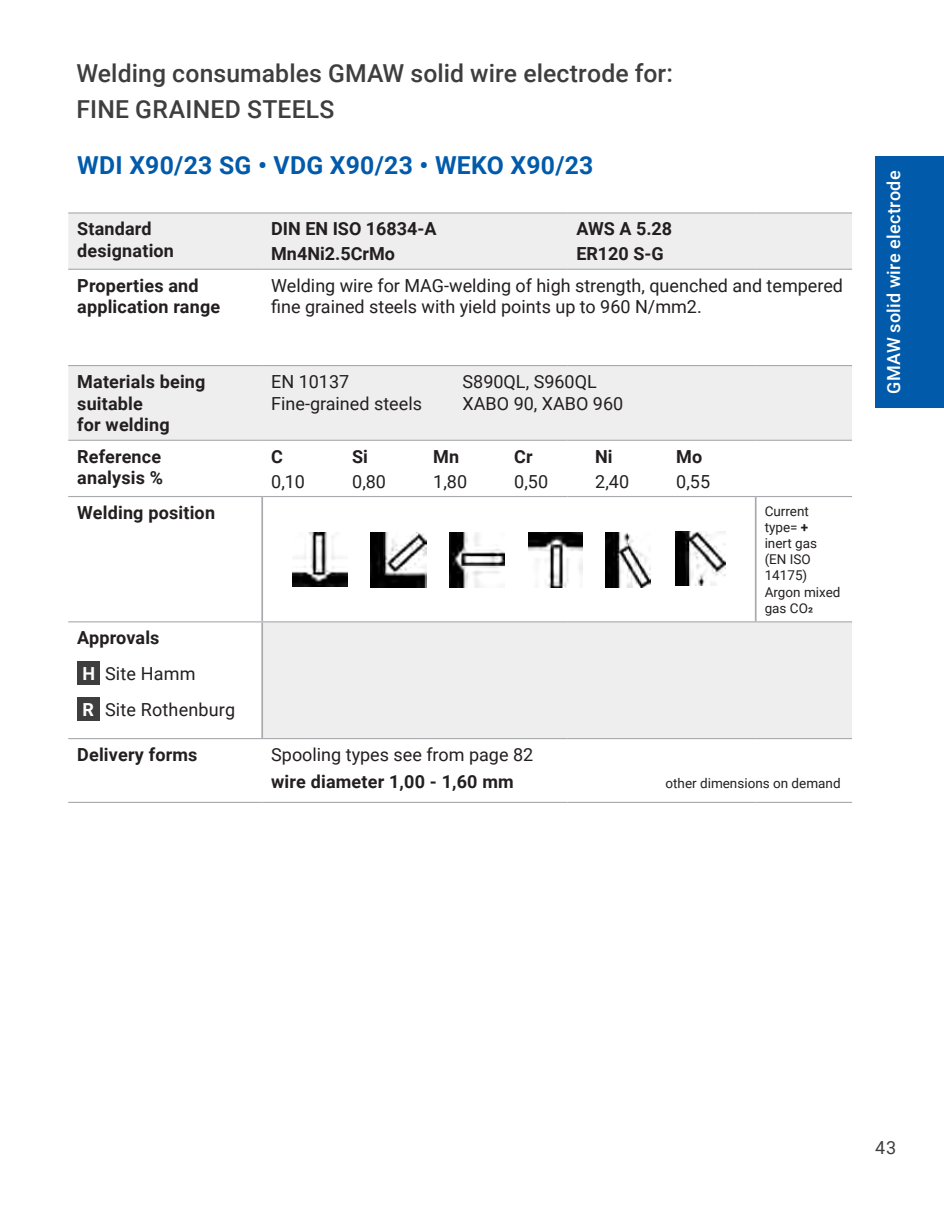
<style>
.page{position:relative;width:944px;height:1212px;background:#fff}
.page>*{position:absolute;margin:0;border:0;box-sizing:border-box;transform-origin:0 0}
.t1{font:500 24.75px/36px "Roboto";letter-spacing:.005em;color:#3e3e3f}
.t2{font:700 24.75px "Roboto";letter-spacing:.01em;color:#015aaa}
.t3{font:18px/36px "Roboto";color:#231f20}
.t4{font:700 18px/21.6px "Roboto";letter-spacing:.01em;color:#231f20}
.t5{font:500 18px "Roboto";letter-spacing:.015em;color:#fff}
.t6{font:18px "Roboto";color:#3e3e3f}
.t7{font:13.5px/16.2px "Roboto";color:#231f20}
.s1{font-weight:700}
.s2{font-weight:500}
.s3{font-weight:700;color:#fff}
</style>
<div class="page">
<svg style="left:68px;top:214px;width:784px;height:524px"></svg>
<hr style="left:261px;top:497px;width:2px;height:124px;background:#a8a9ad">
<hr style="left:755px;top:497px;width:2px;height:124px;background:#a8a9ad">
<hr style="left:261px;top:622px;width:2px;height:116px;background:#a8a9ad">
<hr style="left:68px;top:212px;width:194px;height:2px;background:#a8a9ad">
<hr style="left:262px;top:212px;width:305px;height:2px;background:#a8a9ad">
<hr style="left:567px;top:212px;width:189px;height:2px;background:#a8a9ad">
<hr style="left:756px;top:212px;width:96px;height:2px;background:#a8a9ad">
<hr style="left:68px;top:269px;width:194px;height:1px;background:#a8a9ad">
<hr style="left:262px;top:269px;width:305px;height:1px;background:#a8a9ad">
<hr style="left:567px;top:269px;width:189px;height:1px;background:#a8a9ad">
<hr style="left:756px;top:269px;width:96px;height:1px;background:#a8a9ad">
<hr style="left:68px;top:365px;width:194px;height:1px;background:#a8a9ad">
<hr style="left:262px;top:365px;width:305px;height:1px;background:#a8a9ad">
<hr style="left:567px;top:365px;width:189px;height:1px;background:#a8a9ad">
<hr style="left:756px;top:365px;width:96px;height:1px;background:#a8a9ad">
<hr style="left:68px;top:440px;width:194px;height:1px;background:#a8a9ad">
<hr style="left:262px;top:440px;width:305px;height:1px;background:#a8a9ad">
<hr style="left:567px;top:440px;width:189px;height:1px;background:#a8a9ad">
<hr style="left:756px;top:440px;width:96px;height:1px;background:#a8a9ad">
<hr style="left:68px;top:496px;width:194px;height:1px;background:#a8a9ad">
<hr style="left:262px;top:496px;width:305px;height:1px;background:#a8a9ad">
<hr style="left:567px;top:496px;width:189px;height:1px;background:#a8a9ad">
<hr style="left:756px;top:496px;width:96px;height:1px;background:#a8a9ad">
<hr style="left:68px;top:621px;width:194px;height:1px;background:#a8a9ad">
<hr style="left:262px;top:621px;width:305px;height:1px;background:#a8a9ad">
<hr style="left:567px;top:621px;width:189px;height:1px;background:#a8a9ad">
<hr style="left:756px;top:621px;width:96px;height:1px;background:#a8a9ad">
<hr style="left:68px;top:738px;width:194px;height:1px;background:#a8a9ad">
<hr style="left:262px;top:738px;width:305px;height:1px;background:#a8a9ad">
<hr style="left:567px;top:738px;width:189px;height:1px;background:#a8a9ad">
<hr style="left:756px;top:738px;width:96px;height:1px;background:#a8a9ad">
<hr style="left:68px;top:802px;width:194px;height:1px;background:#a8a9ad">
<hr style="left:262px;top:802px;width:305px;height:1px;background:#a8a9ad">
<hr style="left:567px;top:802px;width:189px;height:1px;background:#a8a9ad">
<hr style="left:756px;top:802px;width:96px;height:1px;background:#a8a9ad">
<img style="left:293px;top:532px;width:54px;height:55px">
<img style="left:371px;top:533px;width:56px;height:54px">
<img style="left:450px;top:533px;width:54px;height:54px">
<img style="left:528px;top:533px;width:54px;height:54px">
<img style="left:605px;top:533px;width:46px;height:54px">
<img style="left:675px;top:531px;width:50px;height:54px">
<div style="left:77px;top:661px;width:23px;height:24px;background:#3e3e3f"></div>
<div style="left:77px;top:697px;width:23px;height:24px;background:#3e3e3f"></div>
<div style="left:875px;top:156px;width:69px;height:252px;background:#015aaa"></div>
<h1 class="t1" style="left:77px;top:54px;width:598px">Welding consumables GMAW solid wire electrode for:<br>FINE GRAINED STEELS</h1>
<h1 class="t2" style="left:77px;top:148px;width:518px">WDI X90/23 SG • VDG X90/23 • WEKO X90/23</h1>
<p class="t4" style="left:77px;top:218px;width:98px">Standard designation</p>
<p class="t4" style="left:271px;top:216px;width:167px;line-height:24.8px">DIN EN ISO 16834-A<br>Mn4Ni2.5CrMo</p>
<p class="t4" style="left:576px;top:216px;width:97px;line-height:24.8px">AWS A 5.28<br>ER120 S-G</p>
<p class="t4" style="left:77px;top:274px;width:144px">Properties and application range</p>
<p class="t3" style="left:271px;top:274px;width:573px;line-height:21.6px">Welding wire for MAG-welding of high strength, quenched and tempered fine grained steels with yield points up to 960 N/mm2.</p>
<p class="t4" style="left:77px;top:370px;width:130px">Materials being suitable<br>for welding</p>
<p class="t3" style="left:271px;top:363px;width:80px">EN 10137</p>
<p class="t3" style="left:463px;top:363px;width:136px">S890QL, S960QL</p>
<p class="t3" style="left:271px;top:385px;width:152px">Fine-grained steels</p>
<p class="t3" style="left:463px;top:385px;width:162px">XABO 90, XABO 960</p>
<p class="t4" style="left:77px;top:445px;width:87px">Reference analysis %</p>
<p class="t4" style="left:271px;top:445px;width:13px">C</p>
<p class="t4" style="left:352px;top:445px;width:17px">Si</p>
<p class="t4" style="left:433px;top:445px;width:27px">Mn</p>
<p class="t4" style="left:514px;top:445px;width:20px">Cr</p>
<p class="t4" style="left:595px;top:445px;width:19px">Ni</p>
<p class="t4" style="left:676px;top:445px;width:27px">Mo</p>
<p class="t3" style="left:271px;top:462px;width:35px">0,10</p>
<p class="t3" style="left:352px;top:462px;width:35px">0,80</p>
<p class="t3" style="left:433px;top:462px;width:35px">1,80</p>
<p class="t3" style="left:514px;top:462px;width:35px">0,50</p>
<p class="t3" style="left:595px;top:462px;width:35px">2,40</p>
<p class="t3" style="left:676px;top:462px;width:35px">0,55</p>
<p class="t4" style="left:77px;top:501px;width:139px">Welding position</p>
<p class="t7" style="left:765px;top:502px;width:77px">Current type= <span class="s1">+<br></span>inert gas (EN ISO<br>14175)<br>Argon mixed gas CO<span class="s2">²</span></p>
<p class="t3" style="left:77px;top:619px;width:159px"><span class="s1">Approvals<br></span><span class="s3">H</span> Site Hamm<br><span class="s3">R</span> Site Rothenburg</p>
<p class="t4" style="left:77px;top:743px;width:122px">Delivery forms</p>
<p class="t3" style="left:271px;top:736px;width:263px">Spooling types see from page 82</p>
<p class="t4" style="left:271px;top:770px;width:244px">wire diameter 1,00 - 1,60 mm</p>
<p class="t7" style="left:665px;top:775px;width:177px">other dimensions on demand</p>
<p class="t5" style="left:881px;top:394px;width:224px;rotate:-90deg">GMAW solid wire electrode</p>
<p class="t6" style="left:875px;top:1135px;width:22px">43</p>
</div>
